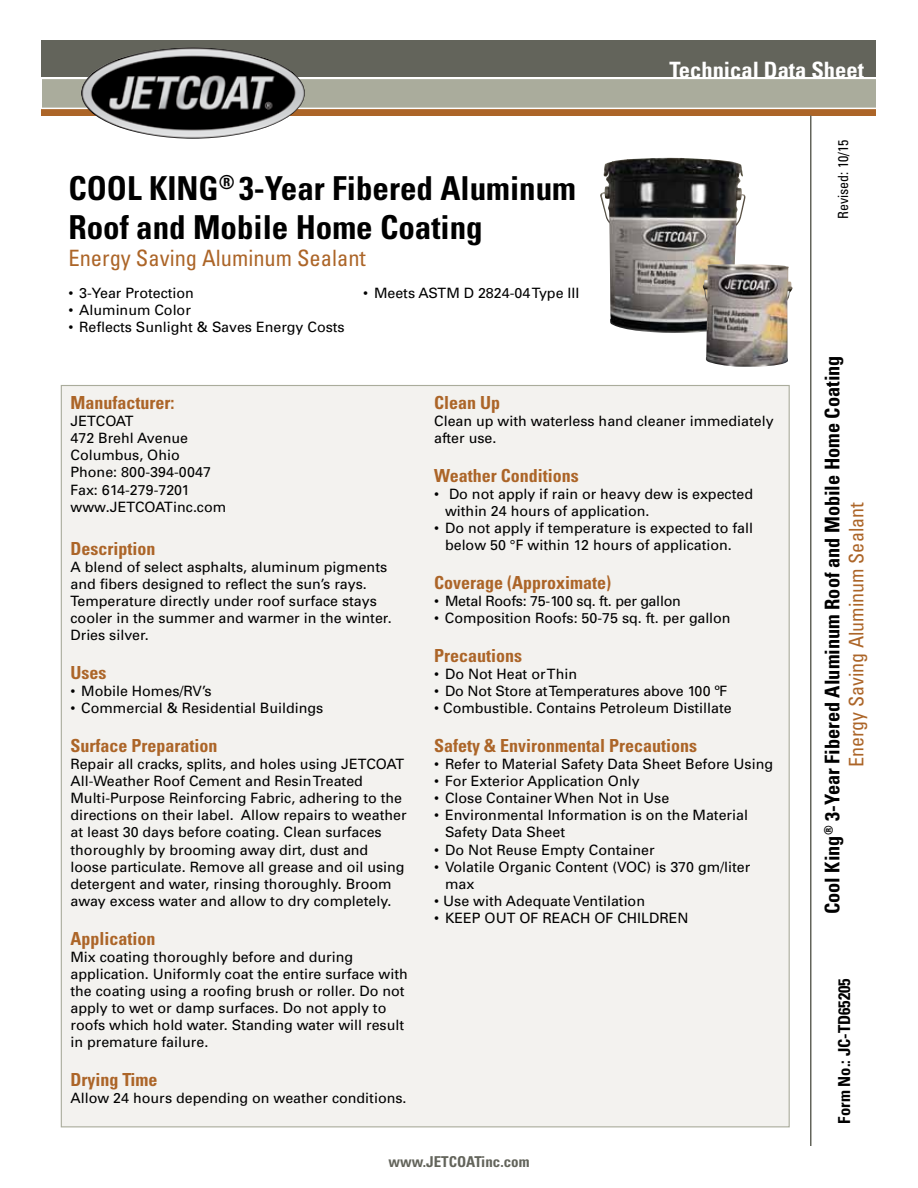
<style>
.page{position:relative;width:918px;height:1188px;background:#fff}
.page>*{position:absolute;margin:0;border:0;box-sizing:border-box;transform-origin:0 0}
.t1{font:700 condensed 33px/39.6px "Univers";color:#000}
.t2{font:condensed 22.5px "Univers";color:#ac6528}
.t3{font:700 condensed 22.5px "Univers";color:#fff}
.t4{font:700 condensed 20.25px "Univers";color:#000}
.t5{font:condensed 20.1px "Univers";color:#ac6528}
.t6{font:700 condensed 18px "Univers";color:#ac6528}
.t7{font:700 condensed 16.5px "Univers";color:#000}
.t8{font:700 condensed 15px "Univers";color:#63645b}
.t9{font:14.25px/17.1px "Univers";color:#000}
.t10{font:14.25px "Univers";letter-spacing:-.02em;color:#000}
.t11{font:condensed 14.1px "Univers";color:#000}
</style>
<div class="page">
<div style="left:42px;top:40px;width:834px;height:37px;background:#63645b"></div>
<div style="left:42px;top:109px;width:834px;height:7px;background:#ac6528"></div>
<svg style="left:41px;top:79px;width:835px;height:31px;background:#aeae9e"></svg>
<img style="left:81px;top:47px;width:224px;height:92px">
<hr style="left:810px;top:115px;width:2px;height:1031px;background:#63645b">
<img style="left:600px;top:158px;width:146px;height:175px">
<div style="left:61px;top:386px;width:728px;height:741px;background:#f3f2ef"></div>
<img style="left:703px;top:264px;width:89px;height:103px">
<h1 class="t1" style="left:68px;top:168px;width:509px">COOL KING<sup>®</sup> 3-Year Fibered Aluminum<br>Roof and Mobile Home Coating</h1>
<h2 class="t2" style="left:68px;top:244px;width:299px">Energy Saving Aluminum Sealant</h2>
<p class="t9" style="left:68px;top:285px;width:127px">• 3-Year Protection</p>
<p class="t9" style="left:68px;top:302px;width:124px">• Aluminum Color</p>
<p class="t9" style="left:68px;top:319px;width:278px">• Reflects Sunlight &amp; Saves Energy Costs</p>
<p class="t9" style="left:363px;top:285px;width:218px">• Meets ASTM D 2824-04Type III</p>
<h2 class="t3" style="left:669px;top:56px;width:196px">Technical Data Sheet</h2>
<p class="t11" style="left:834px;top:219px;width:81px;rotate:-90deg">Revised: 10/15</p>
<p class="t6" style="left:71px;top:392px;width:105px">Manufacturer:</p>
<p class="t9" style="left:71px;top:413px;width:157px">JETCOAT<br>472 Brehl Avenue<br>Columbus, Ohio<br>Phone: 800-394-0047<br>Fax: 614-279-7201 www.JETCOATinc.com</p>
<p class="t6" style="left:71px;top:537px;width:86px">Description</p>
<p class="t9" style="left:71px;top:558px;width:323px">A blend of select asphalts, aluminum pigments and fibers designed to reflect the sun’s rays.<br>Temperature directly under roof surface stays cooler in the summer and warmer in the winter.<br>Dries silver.</p>
<p class="t6" style="left:71px;top:662px;width:37px">Uses</p>
<p class="t9" style="left:71px;top:683px;width:143px">• Mobile Homes/RV’s</p>
<p class="t9" style="left:71px;top:700px;width:254px">• Commercial &amp; Residential Buildings</p>
<p class="t6" style="left:71px;top:734px;width:149px">Surface Preparation</p>
<p class="t9" style="left:71px;top:756px;width:338px">Repair all cracks, splits, and holes using JETCOAT All-Weather Roof Cement and ResinTreated Multi-Purpose Reinforcing Fabric, adhering to the directions on their label. Allow repairs to weather at least 30 days before coating. Clean surfaces thoroughly by brooming away dirt, dust and loose particulate. Remove all grease and oil using detergent and water, rinsing thoroughly. Broom away excess water and allow to dry completely.</p>
<p class="t6" style="left:71px;top:927px;width:87px">Application</p>
<p class="t9" style="left:71px;top:948px;width:339px">Mix coating thoroughly before and during application. Uniformly coat the entire surface with the coating using a roofing brush or roller. Do not apply to wet or damp surfaces. Do not apply to roofs which hold water. Standing water will result in premature failure.</p>
<p class="t6" style="left:71px;top:1068px;width:89px">Drying Time</p>
<p class="t9" style="left:71px;top:1089px;width:337px">Allow 24 hours depending on weather conditions.</p>
<p class="t6" style="left:434px;top:392px;width:68px">Clean Up</p>
<p class="t9" style="left:434px;top:413px;width:341px">Clean up with waterless hand cleaner immediately after use.</p>
<p class="t6" style="left:434px;top:464px;width:146px">Weather Conditions</p>
<p class="t9" style="left:445px;top:486px;width:310px;text-indent:-11px">• Do not apply if rain or heavy dew is expected within 24 hours of application.</p>
<p class="t9" style="left:445px;top:520px;width:310px;text-indent:-11px">• Do not apply if temperature is expected to fall below 50 °F within 12 hours of application.</p>
<p class="t6" style="left:434px;top:572px;width:178px">Coverage (Approximate)</p>
<p class="t10" style="left:434px;top:593px;width:248px">• Metal Roofs: 75-100 sq. ft. per gallon</p>
<p class="t9" style="left:434px;top:610px;width:298px">• Composition Roofs: 50-75 sq. ft. per gallon</p>
<p class="t6" style="left:434px;top:644px;width:90px">Precautions</p>
<p class="t9" style="left:434px;top:666px;width:144px">• Do Not Heat orThin</p>
<p class="t9" style="left:434px;top:683px;width:295px">• Do Not Store atTemperatures above 100 ºF</p>
<p class="t9" style="left:434px;top:700px;width:299px">• Combustible. Contains Petroleum Distillate</p>
<p class="t6" style="left:434px;top:734px;width:264px">Safety &amp; Environmental Precautions</p>
<p class="t9" style="left:434px;top:756px;width:340px">• Refer to Material Safety Data Sheet Before Using</p>
<p class="t9" style="left:434px;top:773px;width:207px">• For Exterior Application Only</p>
<p class="t9" style="left:434px;top:790px;width:237px">• Close Container When Not in Use</p>
<p class="t9" style="left:445px;top:807px;width:304px;text-indent:-11px">• Environmental Information is on the Material<br>Safety Data Sheet</p>
<p class="t9" style="left:434px;top:841px;width:222px">• Do Not Reuse Empty Container</p>
<p class="t9" style="left:445px;top:858px;width:307px;text-indent:-11px">• Volatile Organic Content (VOC) is 370 gm/liter max</p>
<p class="t9" style="left:434px;top:892px;width:212px">• Use with Adequate Ventilation</p>
<p class="t9" style="left:434px;top:909px;width:256px">• KEEP OUT OF REACH OF CHILDREN</p>
<p class="t8" style="left:388px;top:1152px;width:143px">www.JETCOATinc.com</p>
<h3 class="t4" style="left:820px;top:914px;width:560px;rotate:-90deg">Cool King<sup>®</sup> 3-Year Fibered Aluminum Roof and Mobile Home Coating</h3>
<h3 class="t5" style="left:844px;top:767px;width:266px;rotate:-90deg">Energy Saving Aluminum Sealant</h3>
<p class="t7" style="left:834px;top:1124px;width:147px;rotate:-90deg">Form No.: JC-TD65205</p>
</div>
